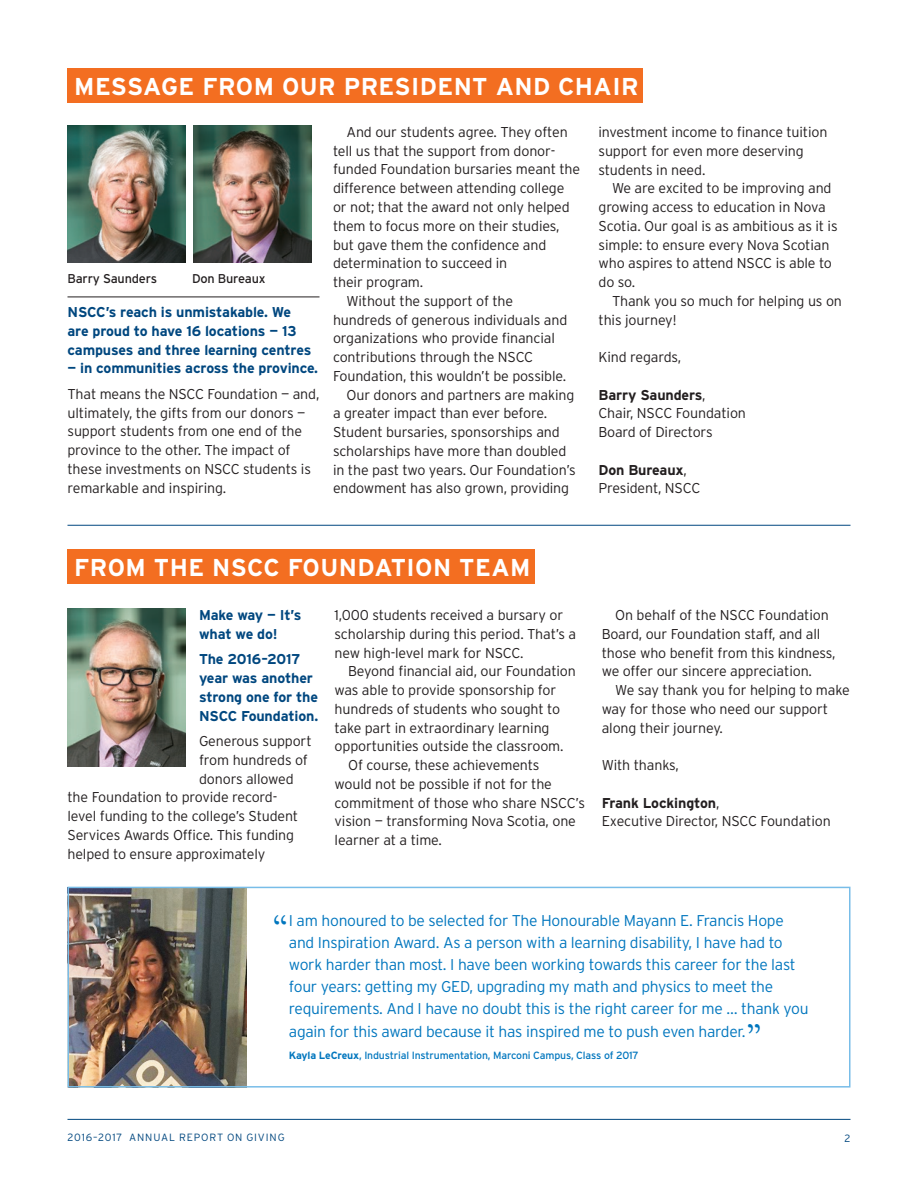
<style>
.page{position:relative;width:918px;height:1188px;background:#fff}
.page>*{position:absolute;margin:0;border:0;box-sizing:border-box;transform-origin:0 0}
.t1{font:500 40.65px "Berkeley Oldstyle IT Cby BT";color:#0076be}
.t2{font:700 24.3px "Interstate";letter-spacing:.02em;color:#fff}
.t3{font:300 15.6px/22px "Interstate";letter-spacing:-.015em;color:#0076be}
.t4{font:300 14.25px/18.8px "Interstate";letter-spacing:-.01em;color:#231f20}
.t5{font:700 14.25px/18.8px "Interstate";letter-spacing:-.01em;color:#00477f}
.t6{font:12.75px "Interstate";letter-spacing:-.015em;color:#231f20}
.t7{font:10.5px "Interstate";letter-spacing:-.015em;color:#0076be}
.t8{font:300 10.5px "Interstate";letter-spacing:.085em;color:#00477f}
.s1{font-weight:700}
</style>
<div class="page">
<hr style="left:68px;top:1119px;width:782px;height:1px;background:#00477f">
<div style="left:68px;top:549px;width:467px;height:35px;background:#f36e21"></div>
<img style="left:68px;top:609px;width:118px;height:158px">
<hr style="left:68px;top:525px;width:782px;height:1px;background:#00477f">
<img style="left:71px;top:890px;width:175px;height:195px">
<div style="left:68px;top:887px;width:782px;height:201px;border:2px solid #78bde8"></div>
<div style="left:68px;top:68px;width:575px;height:34px;background:#f36e21"></div>
<img style="left:193px;top:125px;width:118px;height:137px">
<img style="left:68px;top:125px;width:118px;height:137px">
<hr style="left:68px;top:297px;width:252px;height:1px;background:#231f20">
<h2 class="t2" style="left:74px;top:73px;width:566px">MESSAGE FROM OUR PRESIDENT AND CHAIR</h2>
<p class="t6" style="left:68px;top:272px;width:91px">Barry Saunders</p>
<p class="t6" style="left:192px;top:272px;width:75px">Don Bureaux</p>
<p class="t5" style="left:68px;top:303px;width:245px">NSCC’s reach is unmistakable. We are proud to have 16 locations — 13 campuses and three learning centres</p>
<p class="t5" style="left:68px;top:359px;width:252px">— in communities across the province.</p>
<p class="t4" style="left:68px;top:384px;width:254px">That means the NSCC Foundation — and, ultimately, the gifts from our donors — support students from one end of the province to the other. The impact of these investments on NSCC students is remarkable and inspiring.</p>
<p class="t4" style="left:347px;top:122px;width:223px">And our students agree. They often</p>
<p class="t4" style="left:333px;top:141px;width:224px">tell us that the support from donor-</p>
<p class="t4" style="left:333px;top:160px;width:249px">funded Foundation bursaries meant the</p>
<p class="t4" style="left:333px;top:179px;width:233px">difference between attending college</p>
<p class="t4" style="left:333px;top:197px;width:238px">or not; that the award not only helped</p>
<p class="t4" style="left:333px;top:216px;width:228px">them to focus more on their studies,</p>
<p class="t4" style="left:333px;top:235px;width:215px">but gave them the confidence and</p>
<p class="t4" style="left:333px;top:254px;width:176px">determination to succeed in</p>
<p class="t4" style="left:333px;top:273px;width:92px">their program.</p>
<p class="t4" style="left:347px;top:291px;width:168px">Without the support of the</p>
<p class="t4" style="left:333px;top:310px;width:236px">hundreds of generous individuals and</p>
<p class="t4" style="left:333px;top:329px;width:224px">organizations who provide financial</p>
<p class="t4" style="left:333px;top:348px;width:202px">contributions through the NSCC</p>
<p class="t4" style="left:333px;top:366px;width:235px">Foundation, this wouldn’t be possible.</p>
<p class="t4" style="left:347px;top:385px;width:229px">Our donors and partners are making</p>
<p class="t4" style="left:333px;top:404px;width:216px">a greater impact than ever before.</p>
<p class="t4" style="left:333px;top:423px;width:228px">Student bursaries, sponsorships and</p>
<p class="t4" style="left:333px;top:441px;width:235px">scholarships have more than doubled</p>
<p class="t4" style="left:333px;top:460px;width:244px">in the past two years. Our Foundation’s</p>
<p class="t4" style="left:333px;top:479px;width:238px">endowment has also grown, providing</p>
<p class="t4" style="left:599px;top:123px;width:231px">investment income to finance tuition support for even more deserving students in need.</p>
<p class="t4" style="left:599px;top:179px;width:241px;text-indent:13px">We are excited to be improving and growing access to education in Nova<br>Scotia. Our goal is as ambitious as it is simple: to ensure every Nova Scotian who aspires to attend NSCC is able to do so.</p>
<p class="t4" style="left:599px;top:291px;width:245px;text-indent:13px">Thank you so much for helping us on this journey!</p>
<p class="t4" style="left:599px;top:348px;width:84px">Kind regards,</p>
<p class="t4" style="left:599px;top:385px;width:149px"><span class="s1">Barry Saunders</span>,<br>Chair, NSCC Foundation<br>Board of Directors</p>
<p class="t4" style="left:599px;top:460px;width:103px"><span class="s1">Don Bureaux</span>,<br>President, NSCC</p>
<h2 class="t2" style="left:74px;top:554px;width:458px">FROM THE NSCC FOUNDATION TEAM</h2>
<p class="t5" style="left:199px;top:606px;width:104px">Make way — It’s what we do!</p>
<p class="t5" style="left:199px;top:650px;width:121px">The 2016–2017 year was another strong one for the<br>NSCC Foundation.</p>
<p class="t4" style="left:199px;top:732px;width:114px">Generous support</p>
<p class="t4" style="left:199px;top:750px;width:110px">from hundreds of</p>
<p class="t4" style="left:199px;top:769px;width:96px">donors allowed</p>
<p class="t4" style="left:67px;top:788px;width:211px">the Foundation to provide record-</p>
<p class="t4" style="left:67px;top:807px;width:232px">level funding to the college’s Student</p>
<p class="t4" style="left:67px;top:825px;width:228px">Services Awards Office. This funding</p>
<p class="t4" style="left:67px;top:844px;width:199px">helped to ensure approximately</p>
<p class="t4" style="left:335px;top:606px;width:243px">1,000 students received a bursary or scholarship during this period. That’s a new high-level mark for NSCC.</p>
<p class="t4" style="left:348px;top:662px;width:229px">Beyond financial aid, our Foundation</p>
<p class="t4" style="left:335px;top:681px;width:223px">was able to provide sponsorship for</p>
<p class="t4" style="left:335px;top:699px;width:227px">hundreds of students who sought to</p>
<p class="t4" style="left:335px;top:718px;width:216px">take part in extraordinary learning</p>
<p class="t4" style="left:335px;top:737px;width:231px">opportunities outside the classroom.</p>
<p class="t4" style="left:348px;top:756px;width:193px">Of course, these achievements</p>
<p class="t4" style="left:335px;top:774px;width:219px">would not be possible if not for the</p>
<p class="t4" style="left:335px;top:793px;width:252px">commitment of those who share NSCC’s</p>
<p class="t4" style="left:335px;top:812px;width:243px">vision — transforming Nova Scotia, one</p>
<p class="t4" style="left:335px;top:831px;width:109px">learner at a time.</p>
<p class="t4" style="left:602px;top:606px;width:235px;text-indent:13px">On behalf of the NSCC Foundation Board, our Foundation staff, and all those who benefit from this kindness, we offer our sincere appreciation.</p>
<p class="t4" style="left:602px;top:681px;width:250px;text-indent:13px">We say thank you for helping to make way for those who need our support along their journey.</p>
<p class="t4" style="left:602px;top:756px;width:79px">With thanks,</p>
<p class="t4" style="left:602px;top:793px;width:231px"><span class="s1">Frank Lockington</span>,<br>Executive Director, NSCC Foundation</p>
<h1 class="t1" style="left:272px;top:906px;width:19px">“</h1>
<p class="t3" style="left:289px;top:909px;width:521px">I am honoured to be selected for The Honourable Mayann E. Francis Hope and Inspiration Award. As a person with a learning disability, I have had to work harder than most. I have been working towards this career for the last four years: getting my GED, upgrading my math and physics to meet the requirements. And I have no doubt this is the right career for me … thank you again for this award because it has inspired me to push even harder.</p>
<p class="t7" style="left:289px;top:1049px;width:351px"><span class="s1">Kayla LeCreux</span>, Industrial Instrumentation, Marconi Campus, Class of 2017</p>
<h1 class="t1" style="left:745px;top:1015px;width:19px">”</h1>
<p class="t8" style="left:68px;top:1131px;width:219px">2016–2017 ANNUAL REPORT ON GIVING</p>
<p class="t8" style="left:845px;top:1132px;width:7px">2</p>
</div>
